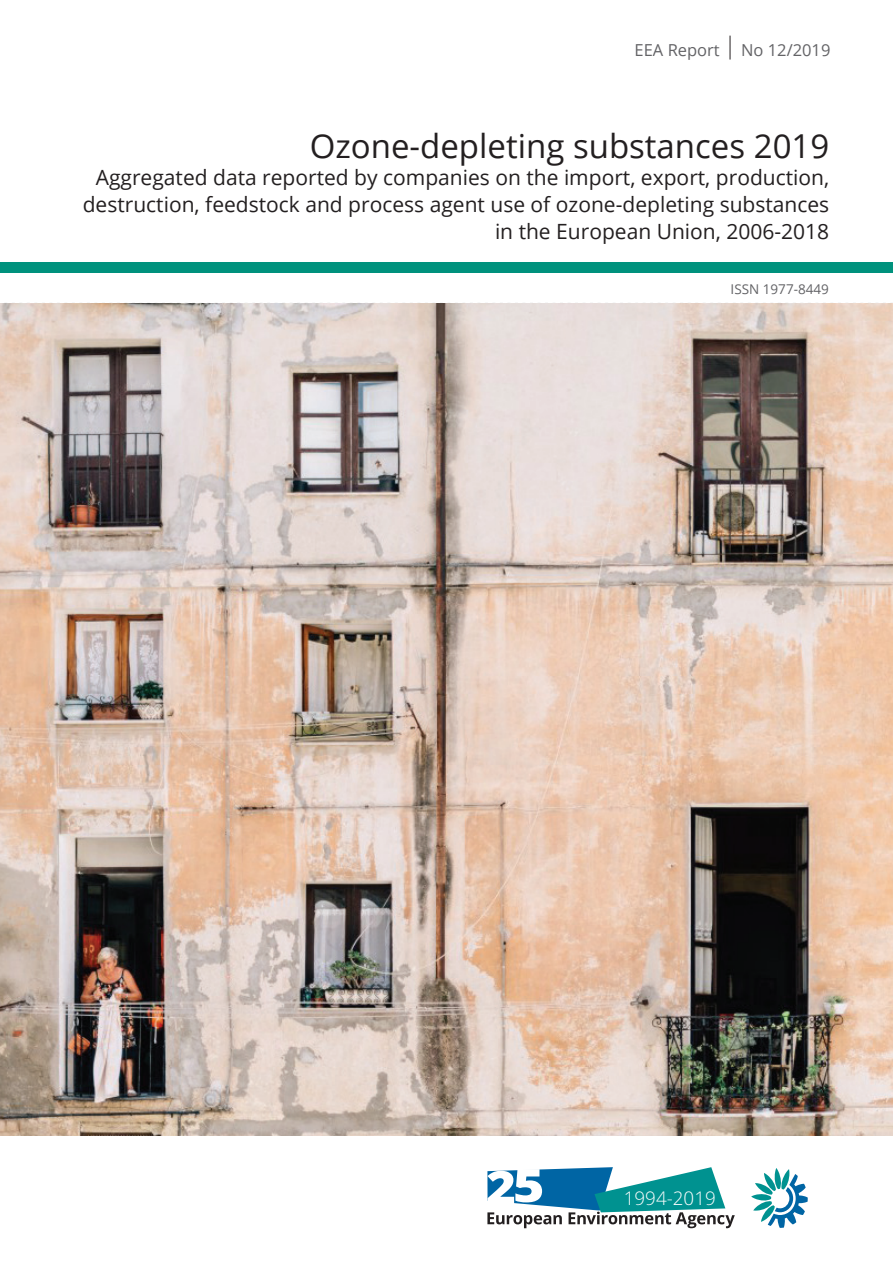
<style>
.page{position:relative;width:893px;height:1263px;background:#fff}
.page>*{position:absolute;margin:0;border:0;box-sizing:border-box;transform-origin:0 0}
.Cover_Title{font:33px "Open Sans";color:#231f20}
.Cover_SubTitle{font:21px/27px "Open Sans";color:#231f20;text-align:right}
.t1{font:300 18.75px "Open Sans";color:#fff}
.EEA_Report{font:16.5px "Open Sans";color:#636366}
.No_X_2005{font:16.5px "Open Sans";color:#636366}
.ISSN_No{font:13.5px "Open Sans";color:#636366}
</style>
<div class="page">
<svg style="left:730px;top:36px;width:1px;height:24px"></svg>
<div style="left:0;top:263px;width:893px;height:10px;background:#00927d"></div>
<hr style="left:0;top:1135px;width:893px;height:1px;background:#636366">
<svg style="left:0;top:303px;width:893px;height:1px"></svg>
<svg style="left:751px;top:1168px;width:57px;height:60px"></svg>
<svg style="left:487px;top:1167px;width:248px;height:61px"></svg>
<img style="left:0;top:304px;width:893px;height:831px">
<p class="EEA_Report" style="left:635px;top:39px;width:87px">EEA Report</p>
<p class="No_X_2005" style="left:741px;top:39px;width:91px">No 12/2019</p>
<p class="Cover_Title" style="left:310px;top:124px;width:521px">Ozone-depleting substances 2019</p>
<p class="Cover_SubTitle" style="left:83px;top:164px;width:748px">Aggregated data reported by companies on the import, export, production, destruction, feedstock and process agent use of ozone-depleting substances in the European Union, 2006-2018</p>
<p class="ISSN_No" style="left:731px;top:280px;width:100px">ISSN 1977-8449</p>
<p class="t1" style="left:624px;top:1185px;width:93px">1994-2019</p>
</div>
